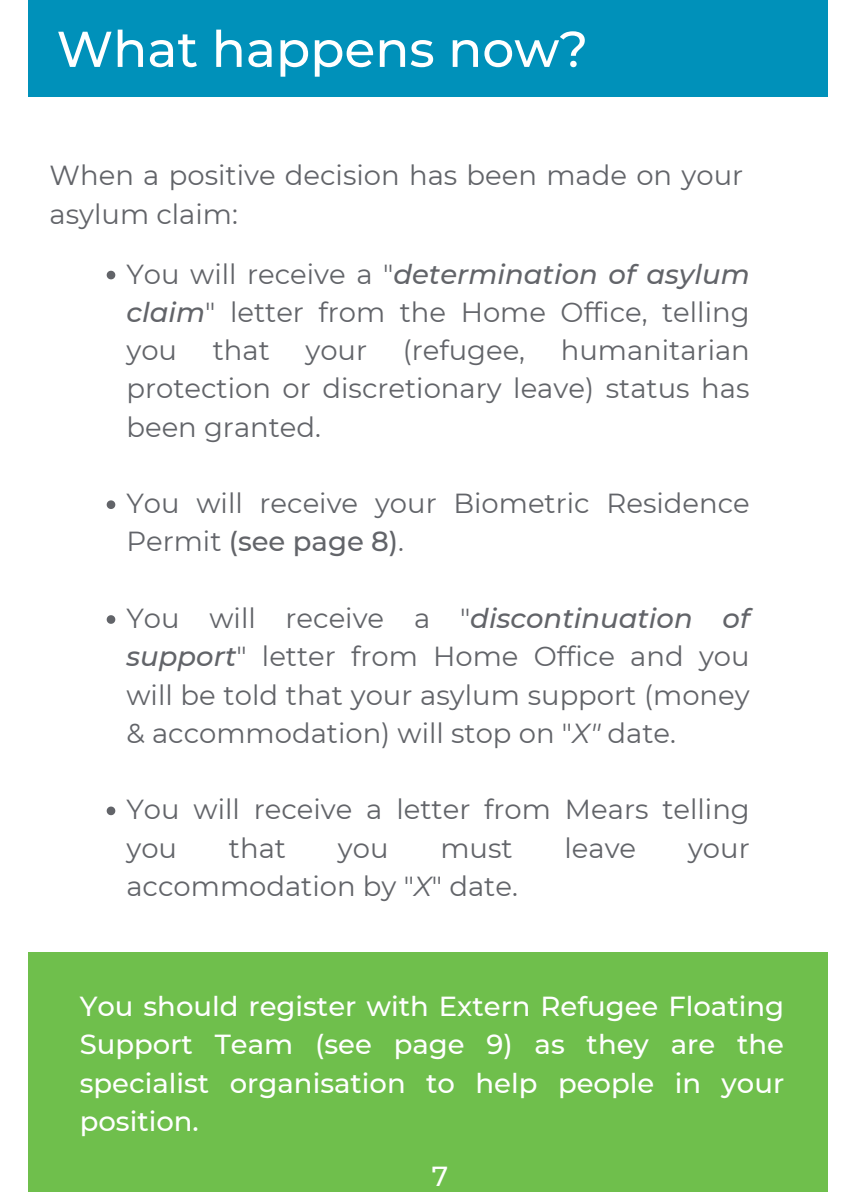
<style>
.page{position:relative;width:856px;height:1193px;background:#fff}
.page>*{position:absolute;margin:0;border:0;box-sizing:border-box;transform-origin:0 0}
.t1{font:500 50.25px "Montserrat";color:#fff}
.t2{font:27.5px/38.2px "Montserrat";color:#626469;text-align:justify}
.t3{font:500 27.5px/38.2px "Montserrat";color:#fff;text-align:justify}
.s1{font-weight:500;font-style:italic}
.s2{font-weight:500}
.s3{font-style:italic}
</style>
<div class="page">
<div style="left:28px;top:0;width:800px;height:96px;background:#0091ba"></div>
<svg style="left:107px;top:271px;width:8px;height:8px"></svg>
<svg style="left:107px;top:500px;width:8px;height:9px"></svg>
<svg style="left:107px;top:615px;width:8px;height:8px"></svg>
<svg style="left:107px;top:806px;width:8px;height:9px"></svg>
<div style="left:28px;top:952px;width:800px;height:239px;background:#6fbf4c"></div>
<h1 class="t1" style="left:57px;top:18px;width:533px">What happens now?</h1>
<p class="t2" style="left:50px;top:156px;width:695px">When a positive decision has been made on your asylum claim:</p>
<p class="t2" style="left:126px;top:254px;width:625px">You will receive a "<span class="s1">determination of asylum claim</span>" letter from the Home Office, telling you</p>
<p class="t2" style="left:213px;top:331px;width:59px">that</p>
<p class="t2" style="left:305px;top:331px;width:63px">your</p>
<p class="t2" style="left:403px;top:331px;width:124px">(refugee,</p>
<p class="t2" style="left:126px;top:331px;width:625px;text-indent:434px">humanitarian protection or discretionary leave) status has been granted.</p>
<p class="t2" style="left:126px;top:484px;width:625px">You will receive your Biometric Residence<br>Permit <span class="s2">(see page 8)</span>.</p>
<p class="t2" style="left:126px;top:599px;width:625px">You will receive a "<span class="s1">discontinuation of support</span>" letter from Home Office and you will be told that your asylum support (money &amp; accommodation) will stop on "<span class="s3">X"</span> date.</p>
<p class="t2" style="left:126px;top:790px;width:625px">You will receive a letter from Mears telling you</p>
<p class="t2" style="left:229px;top:828px;width:59px">that</p>
<p class="t2" style="left:338px;top:828px;width:52px">you</p>
<p class="t2" style="left:440px;top:828px;width:74px">must</p>
<p class="t2" style="left:564px;top:828px;width:73px">leave</p>
<p class="t2" style="left:688px;top:828px;width:63px">your</p>
<p class="t2" style="left:126px;top:866px;width:393px">accommodation by "<span class="s3">X</span>" date.</p>
<p class="t3" style="left:80px;top:986px;width:706px">You should register with Extern Refugee Floating Support Team (see page 9) as they are the specialist organisation to help people in your position.</p>
<p class="t3" style="left:432px;top:1156px;width:18px">7</p>
</div>
